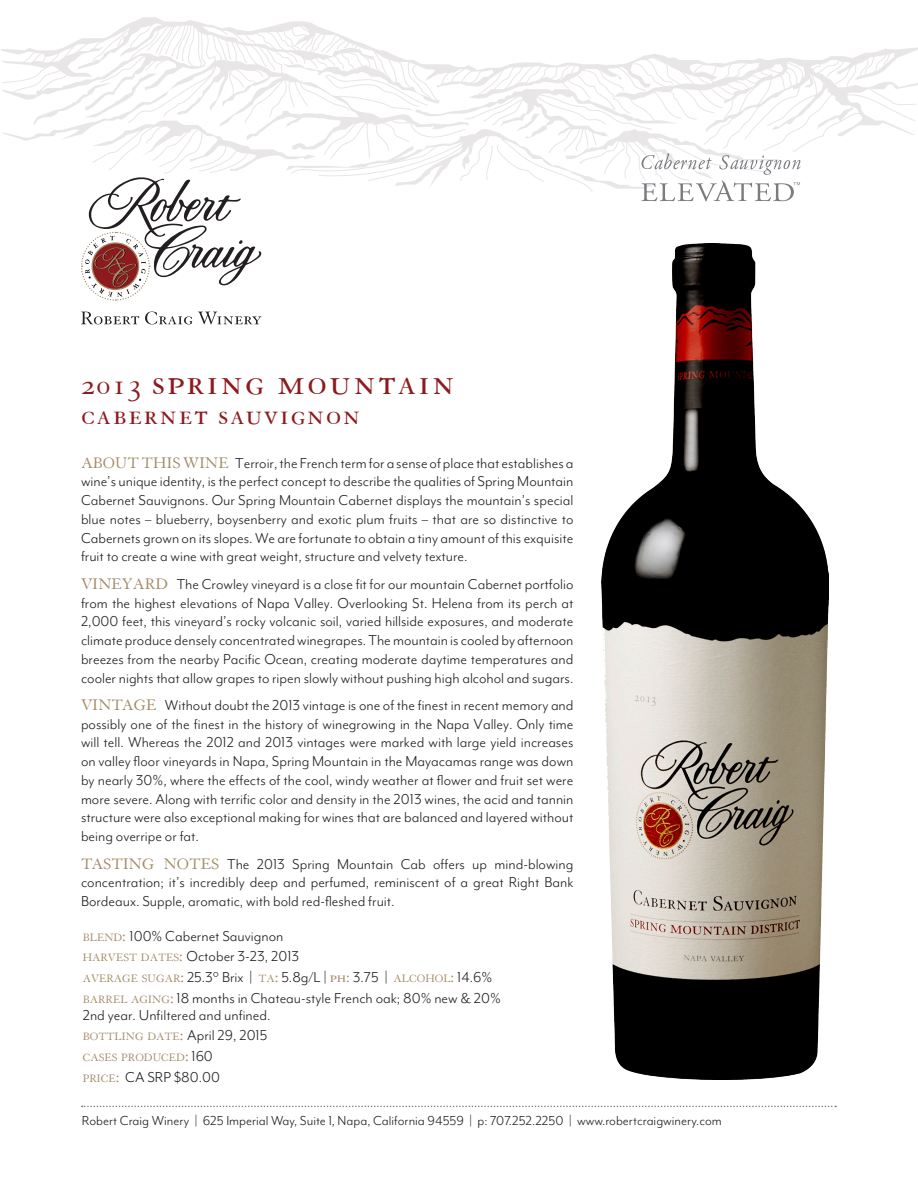
<style>
.page{position:relative;width:918px;height:1188px;background:#fff}
.page>*{position:absolute;margin:0;border:0;box-sizing:border-box;transform-origin:0 0}
.t1{font:40.5px "Granjon SC";letter-spacing:.05em;color:#8d1a1d}
.t2{font:31.5px "Granjon SC";letter-spacing:.05em;color:#8d1a1d}
.space_after_body{font:16.5px/18.8px "Mr Eaves Mod OT";color:#231f20;text-align:justify}
.t3{font:15px "Mr Eaves Mod OT";color:#231f20}
.t4{font:11.55px "Granjon LT";color:#a48a66}
.s1{font-size:31.5px}
.s2{font-family:"Granjon LT";color:#a48a66}
.s3{font-family:"Granjon LT";font-size:11.55px;color:#a48a66}
.s4{font-family:"Granjon SC";color:#a48a66}
.s5{font-size:16.5px}
.s6{font-family:"Mr Eaves Mod OT";font-size:16.5px;color:#231f20}
</style>
<div class="page">
<svg style="left:67px;top:17px;width:851px;height:119px"></svg>
<svg style="left:817px;top:106px;width:37px;height:23px"></svg>
<svg style="left:81px;top:311px;width:180px;height:13px"></svg>
<svg style="left:82px;top:1106px;width:754px;height:1px"></svg>
<svg style="left:0;top:46px;width:800px;height:255px"></svg>
<img style="left:602px;top:243px;width:226px;height:836px">
<p class="t1" style="left:81px;top:360px;width:375px"><span class="s1">2013</span> spring mountain</p>
<p class="t2" style="left:81px;top:398px;width:281px">cabernet sauvignon</p>
<p class="space_after_body" style="left:81px;top:454px;width:494px"><span class="s2">ABOUT THIS WINE</span> Terroir, the French term for a sense of place that establishes a wine’s unique identity, is the perfect concept to describe the qualities of Spring Mountain Cabernet Sauvignons. Our Spring Mountain Cabernet displays the mountain’s special blue notes – blueberry, boysenberry and exotic plum fruits – that are so distinctive to Cabernets grown on its slopes. We are fortunate to obtain a tiny amount of this exquisite fruit to create a wine with great weight, structure and velvety texture.</p>
<p class="space_after_body" style="left:81px;top:575px;width:494px"><span class="s2">VINEYARD</span> The Crowley vineyard is a close fit for our mountain Cabernet portfolio from the highest elevations of Napa Valley. Overlooking St. Helena from its perch at 2,000 feet, this vineyard’s rocky volcanic soil, varied hillside exposures, and moderate climate produce densely concentrated winegrapes. The mountain is cooled by afternoon breezes from the nearby Pacific Ocean, creating moderate daytime temperatures and cooler nights that allow grapes to ripen slowly without pushing high alcohol and sugars.</p>
<p class="space_after_body" style="left:81px;top:696px;width:494px"><span class="s2">VINTAGE</span> Without doubt the 2013 vintage is one of the finest in recent memory and possibly one of the finest in the history of winegrowing in the Napa Valley. Only time will tell. Whereas the 2012 and 2013 vintages were marked with large yield increases on valley floor vineyards in Napa, Spring Mountain in the Mayacamas range was down by nearly 30%, where the effects of the cool, windy weather at flower and fruit set were more severe. Along with terrific color and density in the 2013 wines, the acid and tannin structure were also exceptional making for wines that are balanced and layered without being overripe or fat.</p>
<p class="space_after_body" style="left:81px;top:854px;width:494px"><span class="s2">TASTING NOTES</span> The 2013 Spring Mountain Cab offers up mind-blowing concentration; it’s incredibly deep and perfumed, reminiscent of a great Right Bank Bordeaux. Supple, aromatic, with bold red-fleshed fruit.</p>
<p class="space_after_body" style="left:83px;top:927px;width:202px"><span class="s3">BLEND</span><span class="s2">:</span> 100% Cabernet Sauvignon</p>
<p class="space_after_body" style="left:83px;top:947px;width:218px"><span class="s3">HARVEST DATES</span><span class="s2">:</span> October 3-23, 2013</p>
<p class="space_after_body" style="left:83px;top:968px;width:411px"><span class="s3">AVERAGE SUGAR</span><span class="s2">:</span> 25.3° Brix | <span class="s3">TA</span><span class="s2">:</span> 5.8g/L | <span class="s4">ph:</span> 3.75 | <span class="s3">ALCOHOL</span><span class="s4">:</span> 14.6%</p>
<p class="space_after_body" style="left:83px;top:990px;width:420px;line-height:16.5px"><span class="s3">BARREL AGING</span><span class="s2">:</span> 18 months in Chateau-style French oak; 80% new &amp; 20%<br>2nd year. Unfiltered and unfined.</p>
<p class="t4" style="left:83px;top:1031px;width:186px">BOTTLING DATE<span class="s5">:</span> <span class="s6">April 29, 2015</span></p>
<p class="t4" style="left:83px;top:1051px;width:132px">CASES PRODUCED<span class="s5">:</span> <span class="s6">160</span></p>
<p class="space_after_body" style="left:83px;top:1068px;width:139px"><span class="s3">PRICE</span><span class="s4">:</span> CA SRP $80.00</p>
<p class="t3" style="left:82px;top:1113px;width:642px">Robert Craig Winery | 625 Imperial Way, Suite 1, Napa, California 94559 | p: 707.252.2250 | www.robertcraigwinery.com</p>
</div>
